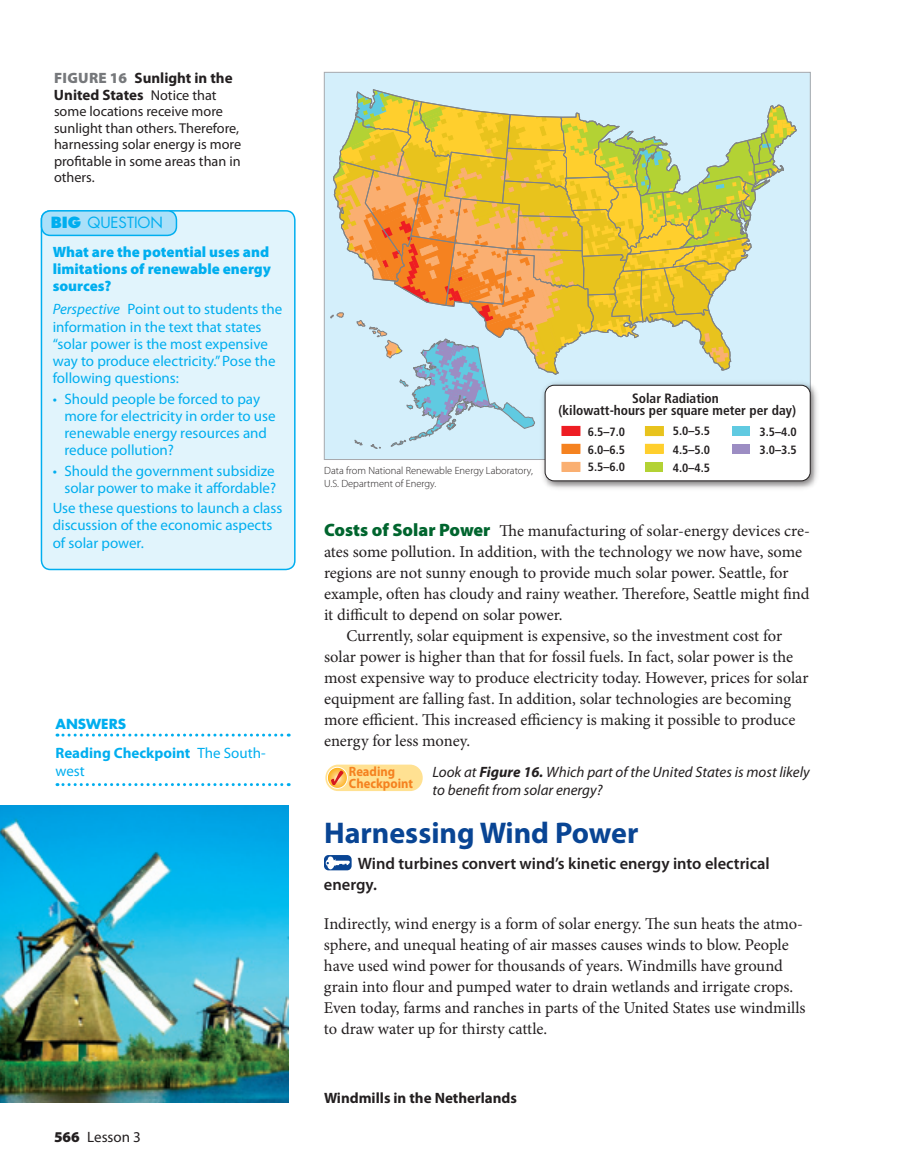
<style>
.page{position:relative;width:918px;height:1175px;background:#fff}
.page>*{position:absolute;margin:0;border:0;box-sizing:border-box;transform-origin:0 0}
.t1{font:700 30px "Myriad Pro";color:#094594}
.t2{font:16.5px/21px "Minion Pro";letter-spacing:-.005em;color:#231f20}
.t3{font:600 16.5px/21px "Myriad Pro";color:#231f20}
.t4{font:15px/17.2px "Myriad Pro";color:#00aeef}
.t5{font:italic 15px/18px "Myriad Pro";color:#231f20}
.t6{font:700 15px/16.5px "Myriad Pro";color:#231f20}
.t7{font:900 15px/17.2px "Myriad Pro";color:#00aeef}
.t8{font:700 15px/17.2px "Myriad Pro";color:#00aeef}
.t9{font:15px "Futura Std";color:#00aeef}
.t10{font:15px "Myriad Pro";color:#231f20}
.t11{font:14.25px/16.5px "Myriad Pro";color:#231f20}
.t12{font:700 condensed 13.5px/12px "Frutiger LT Std";color:#231f20;text-align:center}
.t13{font:700 13.5px/12px "Myriad Pro";color:#f58220;scale:.93 1}
.t14{font:700 13.5px "Futura Std";color:#00aeef}
.t15{font:700 condensed 12px/17.9px "Frutiger LT Std";color:#231f20}
.t16{font:300 10.5px/12.6px "Myriad Pro";color:#231f20}
.s1{font-weight:900;color:#76787b}
.s2{font-weight:400;font-size:14.25px}
.s3{font-weight:800}
.s4{font-style:italic}
.s5{font-weight:400}
.s6{font-weight:900}
.s7{font-family:"Myriad Pro";font-weight:900;font-size:18px;color:#00652e}
.s8{font-weight:700}
</style>
<div class="page">
<div style="left:324px;top:72px;width:486px;height:387px;background:#d4effb"></div>
<svg style="left:330px;top:314px;width:205px;height:135px"></svg>
<svg style="left:333px;top:89px;width:464px;height:286px"></svg>
<img style="left:539px;top:379px;width:278px;height:110px">
<div style="left:545px;top:385px;width:265px;height:96px;background:#fff;border-radius:9px"></div>
<div style="left:545px;top:385px;width:266px;height:96px;border:1px solid #231f20;border-radius:9px"></div>
<div style="left:562px;top:426px;width:18px;height:9px;background:#ee1d23"></div>
<div style="left:562px;top:426px;width:18px;height:10px;border:1px solid #ee1d23"></div>
<div style="left:562px;top:444px;width:18px;height:9px;background:#f58220"></div>
<div style="left:562px;top:444px;width:18px;height:10px;border:1px solid #f58220"></div>
<div style="left:562px;top:462px;width:18px;height:9px;background:#faaf71"></div>
<div style="left:562px;top:462px;width:18px;height:10px;border:1px solid #faaf71"></div>
<div style="left:645px;top:444px;width:18px;height:9px;background:#ffcf2d"></div>
<div style="left:645px;top:444px;width:19px;height:10px;border:1px solid #ffcf2d"></div>
<div style="left:645px;top:426px;width:18px;height:9px;background:#e8c31d"></div>
<div style="left:645px;top:426px;width:19px;height:10px;border:1px solid #e8c31d"></div>
<div style="left:645px;top:462px;width:18px;height:9px;background:#b3d234"></div>
<div style="left:732px;top:426px;width:18px;height:9px;background:#60cae1"></div>
<div style="left:732px;top:444px;width:18px;height:9px;background:#9c8dc3"></div>
<img style="left:0;top:806px;width:288px;height:296px">
<div style="left:325px;top:764px;width:98px;height:27px;background:#ffe192;border-radius:13px"></div>
<div style="left:327px;top:766px;width:21px;height:23px;border:1px solid #fff;border-radius:50%"></div>
<svg style="left:327px;top:767px;width:20px;height:21px"></svg>
<svg style="left:324px;top:855px;width:28px;height:15px"></svg>
<svg style="left:326px;top:856px;width:24px;height:13px"></svg>
<div style="left:41px;top:211px;width:254px;height:358px;background:#e1f4fc;border-radius:9px"></div>
<div style="left:41px;top:210px;width:255px;height:360px;border:2px solid #00aeef;border-radius:9px"></div>
<div style="left:41px;top:211px;width:135px;height:24px;background:#aae0f9;border-radius:9px"></div>
<div style="left:41px;top:210px;width:136px;height:26px;border:2px solid #00aeef;border-radius:9px"></div>
<svg style="left:57px;top:733px;width:232px;height:3px"></svg>
<svg style="left:57px;top:783px;width:232px;height:3px"></svg>
<p class="t6" style="left:54px;top:69px;width:180px"><span class="s1">FIGURE 16</span> Sunlight in the<br>United States <span class="s2">Notice that</span></p>
<p class="t11" style="left:54px;top:103px;width:189px">some locations receive more sunlight than others. Therefore, harnessing solar energy is more profitable in some areas than in others.</p>
<p class="t9" style="left:51px;top:213px;width:114px"><span class="s3">BIG</span> QUESTION</p>
<p class="t7" style="left:53px;top:243px;width:220px">What are the potential uses and limitations of renewable energy sources?</p>
<p class="t4" style="left:53px;top:300px;width:231px"><span class="s4">Perspective</span> Point out to students the information in the text that states “solar power is the most expensive way to produce electricity.” Pose the following questions:</p>
<p class="t4" style="left:64px;top:390px;width:213px;text-indent:-12px">• Should people be forced to pay more for electricity in order to use renewable energy resources and reduce pollution?</p>
<p class="t4" style="left:53px;top:462px;width:225px;text-align:right">• Should the government subsidize solar power to make it affordable?</p>
<p class="t4" style="left:53px;top:499px;width:231px">Use these questions to launch a class discussion of the economic aspects of solar power.</p>
<p class="t14" style="left:56px;top:715px;width:72px">ANSWERS</p>
<p class="t8" style="left:56px;top:744px;width:212px">Reading Checkpoint <span class="s5">The South&shy;west</span></p>
<p class="t10" style="left:54px;top:1127px;width:88px"><span class="s6">566</span> Lesson 3</p>
<p class="t16" style="left:324px;top:464px;width:210px">Data from National Renewable Energy Laboratory,<br>U.S. Department of Energy.</p>
<p class="t12" style="left:558px;top:392px;width:239px">Solar Radiation<br>(kilowatt-hours per square meter per day)</p>
<p class="t15" style="left:588px;top:440px;width:39px">6.0–6.5<br>5.5–6.0</p>
<p class="t15" style="left:673px;top:422px;width:39px;line-height:18.5px;text-align:justify">5.0–5.5<br>4.5–5.0<br>4.0–4.5</p>
<p class="t15" style="left:760px;top:423px;width:39px">3.5–4.0<br>3.0–3.5</p>
<p class="t15" style="left:588px;top:423px;width:39px">6.5–7.0</p>
<p class="t2" style="left:324px;top:520px;width:487px"><span class="s7">Costs of Solar Power</span> The manufacturing of solar-energy devices cre-</p>
<p class="t2" style="left:324px;top:541px;width:480px">ates some pollution. In addition, with the technology we now have, some</p>
<p class="t2" style="left:324px;top:562px;width:466px">regions are not sunny enough to provide much solar power. Seattle, for</p>
<p class="t2" style="left:324px;top:583px;width:487px">example, often has cloudy and rainy weather. Therefore, Seattle might find</p>
<p class="t2" style="left:324px;top:604px;width:240px">it difficult to depend on solar power.</p>
<p class="t2" style="left:347px;top:625px;width:437px">Currently, solar equipment is expensive, so the investment cost for</p>
<p class="t2" style="left:324px;top:646px;width:471px">solar power is higher than that for fossil fuels. In fact, solar power is the</p>
<p class="t2" style="left:324px;top:667px;width:486px">most expensive way to produce electricity today. However, prices for solar</p>
<p class="t2" style="left:324px;top:688px;width:469px">equipment are falling fast. In addition, solar technologies are becoming</p>
<p class="t2" style="left:324px;top:709px;width:473px">more efficient. This increased efficiency is making it possible to produce</p>
<p class="t2" style="left:324px;top:730px;width:148px">energy for less money.</p>
<p class="t13" style="left:349px;top:765px;width:70px">Reading<br>Checkpoint</p>
<p class="t5" style="left:433px;top:763px;width:379px">Look at <span class="s8">Figure 16.</span> Which part of the United States is most likely to benefit from solar energy?</p>
<p class="t1" style="left:324px;top:813px;width:316px">Harnessing Wind Power</p>
<p class="t3" style="left:324px;top:852px;width:447px;text-indent:34px">Wind turbines convert wind’s kinetic energy into electrical energy.</p>
<p class="t2" style="left:324px;top:913px;width:483px">Indirectly, wind energy is a form of solar energy. The sun heats the atmo&shy;sphere, and unequal heating of air masses causes winds to blow. People have used wind power for thousands of years. Windmills have ground grain into flour and pumped water to drain wetlands and irrigate crops.<br>Even today, farms and ranches in parts of the United States use windmills to draw water up for thirsty cattle.</p>
<p class="t6" style="left:324px;top:1089px;width:195px">Windmills in the Netherlands</p>
</div>
